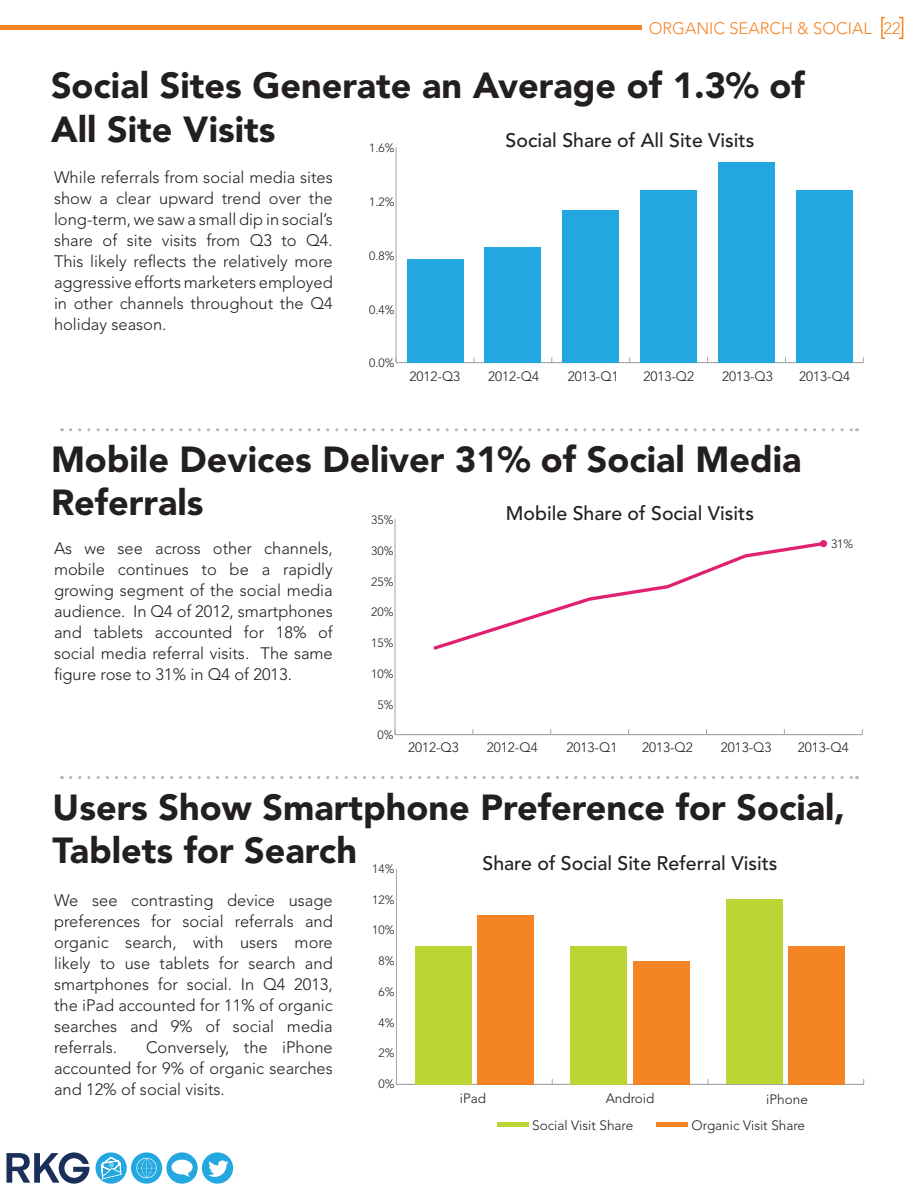
<style>
.page{position:relative;width:918px;height:1188px;background:#fff}
.page>*{position:absolute;margin:0;border:0;box-sizing:border-box;transform-origin:0 0}
.t1{font:900 36px/43.2px "Avenir LT Std";color:#231f20}
.t2{font:500 19.5px "Avenir LT Std";color:#231f20}
.t3{font:300 16.5px/21px "Avenir LT Std";color:#231f20;text-align:justify}
.t4{font:300 16.5px "Avenir LT Std";color:#f58425}
.t5{font:300 13.5px "Avenir LT Std";color:#231f20}
.t6{font:300 12px "Avenir LT Std";color:#231f20}
</style>
<div class="page">
<div style="left:881px;top:17px;width:22px;height:22px;border:2px solid #f58425"></div>
<div style="left:885px;top:11px;width:14px;height:34px;background:#fff"></div>
<hr style="left:0;top:26px;width:642px;height:4px;background:#f58425">
<div style="left:131px;top:1152px;width:31px;height:32px;background:#22a7e0;border-radius:50%"></div>
<svg style="left:136px;top:1158px;width:21px;height:20px"></svg>
<div style="left:202px;top:1152px;width:31px;height:32px;background:#22a7e0;border-radius:50%"></div>
<svg style="left:208px;top:1160px;width:21px;height:17px"></svg>
<svg style="left:166px;top:1152px;width:32px;height:32px"></svg>
<svg style="left:171px;top:1160px;width:22px;height:17px"></svg>
<div style="left:96px;top:1152px;width:31px;height:32px;background:#22a7e0;border-radius:50%"></div>
<svg style="left:101px;top:1157px;width:21px;height:22px"></svg>
<svg style="left:6px;top:1152px;width:83px;height:32px"></svg>
<hr style="left:396px;top:147px;width:1px;height:216px;background:#a5a6aa">
<hr style="left:396px;top:362px;width:467px;height:1px;background:#a5a6aa">
<div style="left:407px;top:259px;width:56px;height:104px;background:#22a7e0"></div>
<div style="left:485px;top:247px;width:56px;height:116px;background:#22a7e0"></div>
<div style="left:563px;top:210px;width:56px;height:153px;background:#22a7e0"></div>
<div style="left:641px;top:190px;width:56px;height:173px;background:#22a7e0"></div>
<div style="left:718px;top:162px;width:57px;height:201px;background:#22a7e0"></div>
<div style="left:796px;top:190px;width:56px;height:173px;background:#22a7e0"></div>
<svg style="left:71px;top:428px;width:786px;height:3px"></svg>
<hr style="left:395px;top:519px;width:1px;height:216px;background:#a5a6aa">
<hr style="left:395px;top:734px;width:467px;height:1px;background:#a5a6aa">
<svg style="left:434px;top:542px;width:390px;height:108px"></svg>
<div style="left:820px;top:540px;width:7px;height:7px;background:#e12072;border-radius:50%"></div>
<svg style="left:71px;top:776px;width:786px;height:3px"></svg>
<hr style="left:396px;top:869px;width:1px;height:215px;background:#a5a6aa">
<hr style="left:396px;top:1084px;width:468px;height:1px;background:#a5a6aa">
<div style="left:477px;top:915px;width:57px;height:169px;background:#f58425"></div>
<div style="left:633px;top:961px;width:56px;height:123px;background:#f58425"></div>
<div style="left:789px;top:946px;width:56px;height:138px;background:#f58425"></div>
<div style="left:415px;top:946px;width:56px;height:138px;background:#bcd533"></div>
<div style="left:571px;top:946px;width:56px;height:138px;background:#bcd533"></div>
<div style="left:727px;top:900px;width:56px;height:184px;background:#bcd533"></div>
<div style="left:497px;top:1122px;width:31px;height:5px;background:#bcd533"></div>
<div style="left:656px;top:1122px;width:32px;height:5px;background:#f58425"></div>
<p class="t4" style="left:649px;top:19px;width:253px">ORGANIC SEARCH &amp; SOCIAL 22</p>
<h1 class="t1" style="left:51px;top:64px;width:755px">Social Sites Generate an Average of 1.3% of<br>All Site Visits</h1>
<p class="t3" style="left:54px;top:167px;width:280px">While referrals from social media sites show a clear upward trend over the long-term, we saw a small dip in social’s share of site visits from Q3 to Q4.<br>This likely reflects the relatively more aggressive efforts marketers employed in other channels throughout the Q4 holiday season.</p>
<p class="t2" style="left:506px;top:129px;width:250px">Social Share of All Site Visits</p>
<p class="t6" style="left:369px;top:140px;width:27px">1.6%</p>
<p class="t6" style="left:369px;top:194px;width:27px">1.2%</p>
<p class="t6" style="left:369px;top:248px;width:27px">0.8%</p>
<p class="t6" style="left:369px;top:302px;width:27px">0.4%</p>
<p class="t6" style="left:369px;top:356px;width:27px">0.0%</p>
<p class="t5" style="left:410px;top:369px;width:52px">2012-Q3</p>
<p class="t5" style="left:488px;top:369px;width:52px">2012-Q4</p>
<p class="t5" style="left:568px;top:369px;width:52px">2013-Q1</p>
<p class="t5" style="left:644px;top:369px;width:52px">2013-Q2</p>
<p class="t5" style="left:722px;top:369px;width:52px">2013-Q3</p>
<p class="t5" style="left:799px;top:369px;width:52px">2013-Q4</p>
<h1 class="t1" style="left:51px;top:437px;width:752px">Mobile Devices Deliver 31% of Social Media<br>Referrals</h1>
<p class="t3" style="left:54px;top:537px;width:281px">As we see across other channels, mobile continues to be a rapidly growing segment of the social media audience. In Q4 of 2012, smartphones and tablets accounted for 18% of social media referral visits. The same figure rose to 31% in Q4 of 2013.</p>
<p class="t6" style="left:371px;top:513px;width:24px">35%</p>
<p class="t2" style="left:506px;top:502px;width:250px">Mobile Share of Social Visits</p>
<p class="t6" style="left:371px;top:544px;width:24px">30%</p>
<p class="t6" style="left:371px;top:574px;width:24px">25%</p>
<p class="t6" style="left:371px;top:605px;width:24px">20%</p>
<p class="t6" style="left:371px;top:636px;width:24px">15%</p>
<p class="t6" style="left:371px;top:667px;width:24px">10%</p>
<p class="t6" style="left:377px;top:698px;width:18px">5%</p>
<p class="t6" style="left:377px;top:728px;width:18px">0%</p>
<p class="t6" style="left:831px;top:537px;width:24px">31%</p>
<p class="t5" style="left:408px;top:739px;width:52px">2012-Q3</p>
<p class="t5" style="left:487px;top:739px;width:52px">2012-Q4</p>
<p class="t5" style="left:567px;top:739px;width:52px">2013-Q1</p>
<p class="t5" style="left:642px;top:739px;width:52px">2013-Q2</p>
<p class="t5" style="left:721px;top:739px;width:52px">2013-Q3</p>
<p class="t5" style="left:798px;top:739px;width:52px">2013-Q4</p>
<h1 class="t1" style="left:53px;top:786px;width:794px">Users Show Smartphone Preference for Social,<br>Tablets for Search</h1>
<p class="t3" style="left:54px;top:890px;width:280px">We see contrasting device usage preferences for social referrals and organic search, with users more likely to use tablets for search and smartphones for social. In Q4 2013, the iPad accounted for 11% of organic searches and 9% of social media referrals.</p>
<p class="t2" style="left:483px;top:852px;width:297px">Share of Social Site Referral Visits</p>
<p class="t6" style="left:372px;top:862px;width:24px">14%</p>
<p class="t6" style="left:372px;top:892px;width:24px">12%</p>
<p class="t6" style="left:372px;top:923px;width:24px">10%</p>
<p class="t6" style="left:379px;top:954px;width:18px">8%</p>
<p class="t6" style="left:379px;top:985px;width:18px">6%</p>
<p class="t6" style="left:379px;top:1015px;width:18px">4%</p>
<p class="t6" style="left:379px;top:1046px;width:18px">2%</p>
<p class="t3" style="left:54px;top:1037px;width:280px;text-indent:92px">Conversely, the iPhone accounted for 9% of organic searches and 12% of social visits.</p>
<p class="t6" style="left:379px;top:1077px;width:18px">0%</p>
<p class="t5" style="left:460px;top:1091px;width:28px">iPad</p>
<p class="t5" style="left:606px;top:1091px;width:50px">Android</p>
<p class="t5" style="left:766px;top:1091px;width:43px">iPhone</p>
<p class="t5" style="left:532px;top:1117px;width:103px">Social Visit Share</p>
<p class="t5" style="left:691px;top:1117px;width:115px">Organic Visit Share</p>
</div>
